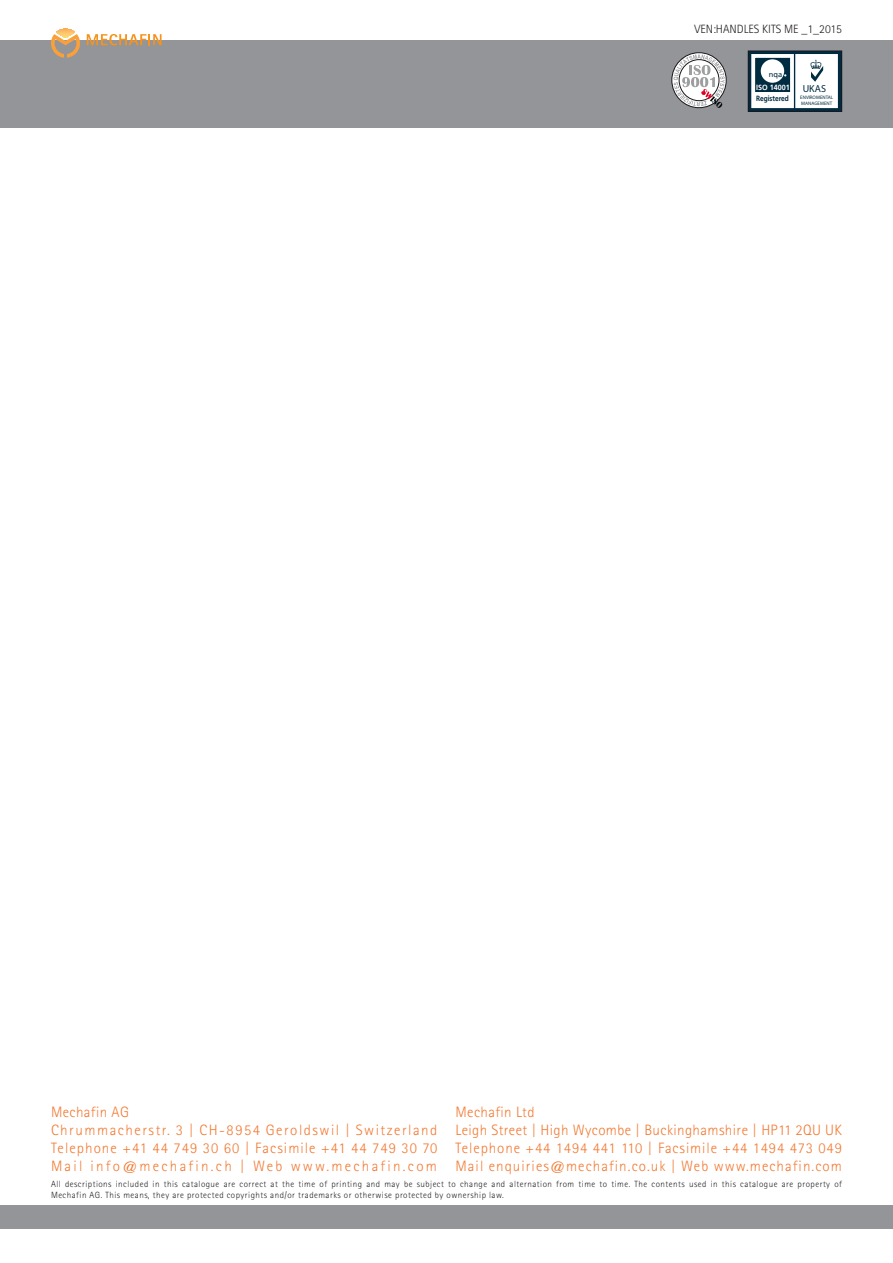
<style>
.page{position:relative;width:893px;height:1263px;background:#fff}
.page>*{position:absolute;margin:0;border:0;box-sizing:border-box;transform-origin:0 0}
.t1{font:300 15px/18px "Rotis Sans Serif";letter-spacing:.07em;color:#f37932}
.t2{font:300 15px/18px "Rotis Sans Serif";letter-spacing:.1em;color:#f37932}
.t3{font:300 12px "Rotis Sans Serif";color:#231f20}
.t4{font:500 10.2px "Akzidenz Grotesk BE";color:#002c42}
.t5{font:300 9px/10.8px "Rotis Sans Serif";letter-spacing:.055em;color:#231f20}
.t6{font:700 7.5px "Frutiger";color:#002c42;scale:.87 1}
.t7{font:700 7.5px "Frutiger";color:#fff;scale:.96 1}
.t8{font:7.5px "Frutiger";color:#002c42}
.t9{font:4.95px/6px "Akzidenz Grotesk BE";color:#002c42}
</style>
<div class="page">
<div style="left:0;top:40px;width:893px;height:88px;background:#939598"></div>
<div style="left:0;top:1205px;width:893px;height:23px;background:#939598"></div>
<svg style="left:51px;top:34px;width:29px;height:24px"></svg>
<svg style="left:87px;top:34px;width:75px;height:11px"></svg>
<div style="left:748px;top:51px;width:94px;height:60px;background:#002c42"></div>
<div style="left:748px;top:51px;width:94px;height:60px;border:1px solid #1a171c"></div>
<div style="left:751px;top:54px;width:43px;height:54px;border:4px solid #fff"></div>
<div style="left:797px;top:56px;width:39px;height:50px;background:#fff"></div>
<div style="left:795px;top:54px;width:43px;height:54px;border:4px solid #fff"></div>
<div style="left:753px;top:92px;width:39px;height:14px;background:#fff"></div>
<svg style="left:810px;top:60px;width:13px;height:22px"></svg>
<div style="left:761px;top:59px;width:23px;height:24px;background:#fff;border-radius:50%"></div>
<svg style="left:672px;top:52px;width:54px;height:56px"></svg>
<h2 class="t3" style="left:694px;top:22px;width:149px">VEN:HANDLES KITS ME _1_2015</h2>
<p class="t8" style="left:769px;top:70px;width:15px">nqa</p>
<p class="t7" style="left:756px;top:83px;width:37px">ISO 14001</p>
<p class="t6" style="left:756px;top:94px;width:39px">Registered</p>
<p class="t4" style="left:803px;top:82px;width:25px">UKAS</p>
<p class="t9" style="left:800px;top:94px;width:34px">ENVIROMENTAL<br>MANAGEMENT</p>
<h1 class="t2" style="left:51px;top:1103px;width:388px">Mechafin AG<br>Chrummacherstr. 3 | CH-8954 Geroldswil | Switzerland Telephone +41 44 749 30 60 | Facsimile +41 44 749 30 70<br>Mail info@mechafin.ch | Web www.mechafin.com</h1>
<p class="t5" style="left:51px;top:1178px;width:792px">All descriptions included in this catalogue are correct at the time of printing and may be subject to change and alternation from time to time. The contents used in this catalogue are property of<br>Mechafin AG. This means, they are protected copyrights and/or trademarks or otherwise protected by ownership law.</p>
<h1 class="t1" style="left:455px;top:1103px;width:388px">Mechafin Ltd<br>Leigh Street | High Wycombe | Buckinghamshire | HP11 2QU UK Telephone +44 1494 441 110 | Facsimile +44 1494 473 049<br>Mail enquiries@mechafin.co.uk | Web www.mechafin.com</h1>
</div>
